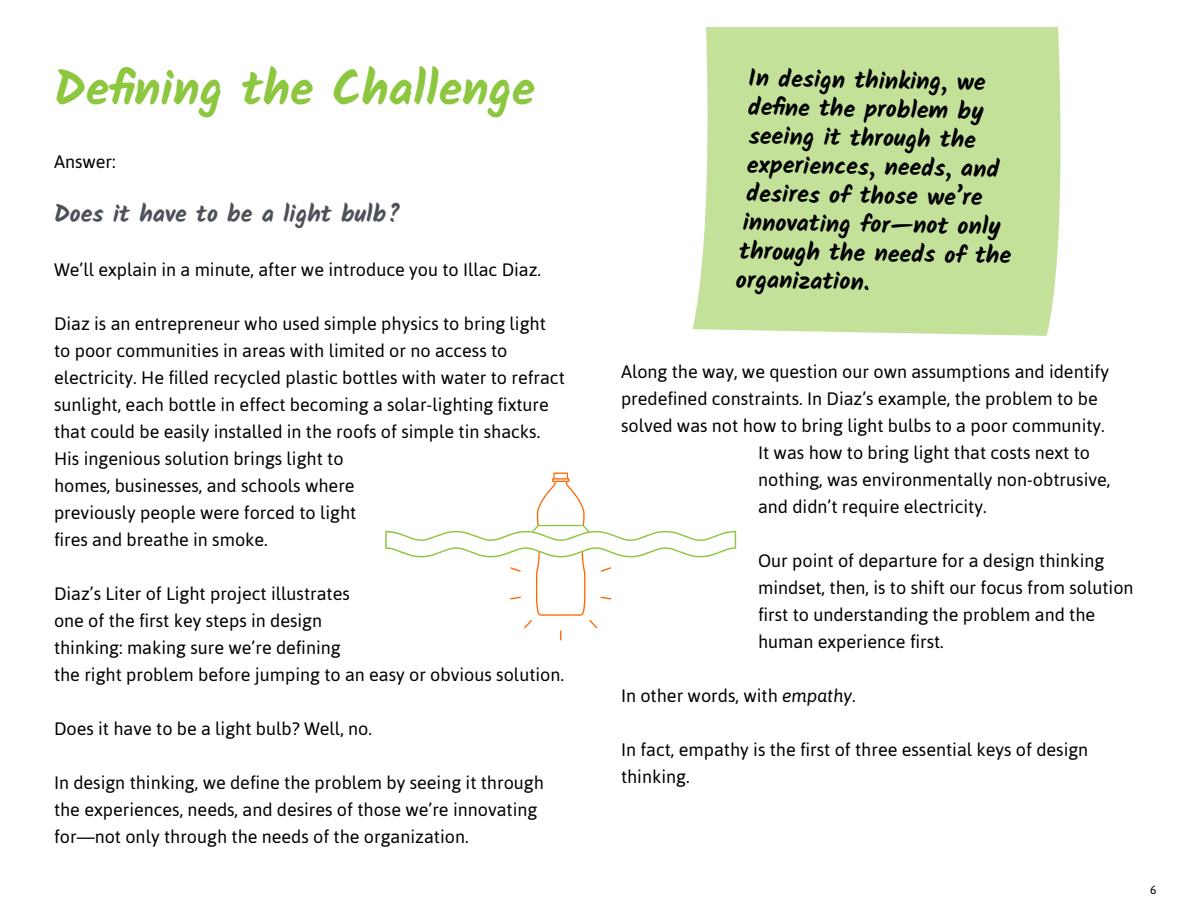
<style>
.page{position:relative;width:1188px;height:918px;background:#fff}
.page>*{position:absolute;margin:0;border:0;box-sizing:border-box;transform-origin:0 0}
.t1{font:700 48px "Kalam";color:#8dc63f}
.t2{font:700 24px "Kalam";color:#000}
.t3{font:700 24px "Kalam";color:#4d5259}
.t4{font:18px/27px "Asap";color:#000}
.t5{font:12px "Asap";color:#000}
.s1{font-style:italic}
</style>
<div class="page">
<svg style="left:385px;top:473px;width:351px;height:167px"></svg>
<div style="left:693px;top:27px;width:368px;height:309px;background:#c3e199"></div>
<h1 class="t1" style="left:54px;top:60px;width:483px">Defining the Challenge</h1>
<p class="t4" style="left:54px;top:148px;width:63px">Answer:</p>
<h2 class="t3" style="left:54px;top:199px;width:348px">Does it have to be a light bulb?</h2>
<p class="t4" style="left:54px;top:256px;width:489px">We’ll explain in a minute, after we introduce you to Illac Diaz.</p>
<p class="t4" style="left:54px;top:310px;width:512px">Diaz is an entrepreneur who used simple physics to bring light to poor communities in areas with limited or no access to electricity. He filled recycled plastic bottles with water to refract sunlight, each bottle in effect becoming a solar-lighting fixture that could be easily installed in the roofs of simple tin shacks.<br>His ingenious solution brings light to<br>homes, businesses, and schools where<br>previously people were forced to light<br>fires and breathe in smoke.</p>
<p class="t4" style="left:54px;top:580px;width:512px">Diaz’s Liter of Light project illustrates<br>one of the first key steps in design<br>thinking: making sure we’re defining<br>the right problem before jumping to an easy or obvious solution.</p>
<p class="t4" style="left:54px;top:715px;width:320px">Does it have to be a light bulb? Well, no.</p>
<p class="t4" style="left:54px;top:769px;width:491px">In design thinking, we define the problem by seeing it through the experiences, needs, and desires of those we’re innovating for—not only through the needs of the organization.</p>
<h2 class="t2" style="left:749px;top:64px;width:239px;rotate:1deg">In design thinking, we</h2>
<h2 class="t2" style="left:748px;top:93px;width:237px;rotate:1deg">defi ne the problem by</h2>
<h2 class="t2" style="left:749px;top:122px;width:229px;rotate:1deg">seeing it through the</h2>
<h2 class="t2" style="left:747px;top:150px;width:254px;rotate:1deg">experiences, needs, and</h2>
<h2 class="t2" style="left:747px;top:179px;width:238px;rotate:1deg">desires of those we’re</h2>
<h2 class="t2" style="left:743px;top:208px;width:260px;rotate:1deg">innovating for—not only</h2>
<h2 class="t2" style="left:740px;top:237px;width:273px;rotate:1deg">through the needs of the</h2>
<h2 class="t2" style="left:736px;top:265px;width:135px;rotate:1deg">organization.</h2>
<p class="t4" style="left:621px;top:358px;width:490px">Along the way, we question our own assumptions and identify</p>
<p class="t4" style="left:621px;top:385px;width:478px">predefined constraints. In Diaz’s example, the problem to be</p>
<p class="t4" style="left:621px;top:412px;width:485px">solved was not how to bring light bulbs to a poor community.</p>
<p class="t4" style="left:758px;top:439px;width:334px">It was how to bring light that costs next to</p>
<p class="t4" style="left:758px;top:466px;width:354px">nothing, was environmentally non-obtrusive,</p>
<p class="t4" style="left:758px;top:493px;width:230px">and didn’t require electricity.</p>
<p class="t4" style="left:758px;top:547px;width:377px">Our point of departure for a design thinking mindset, then, is to shift our focus from solution first to understanding the problem and the human experience first.</p>
<p class="t4" style="left:621px;top:682px;width:236px">In other words, with <span class="s1">empathy</span>.</p>
<p class="t4" style="left:621px;top:736px;width:469px">In fact, empathy is the first of three essential keys of design thinking.</p>
<p class="t5" style="left:1150px;top:883px;width:8px">6</p>
</div>
